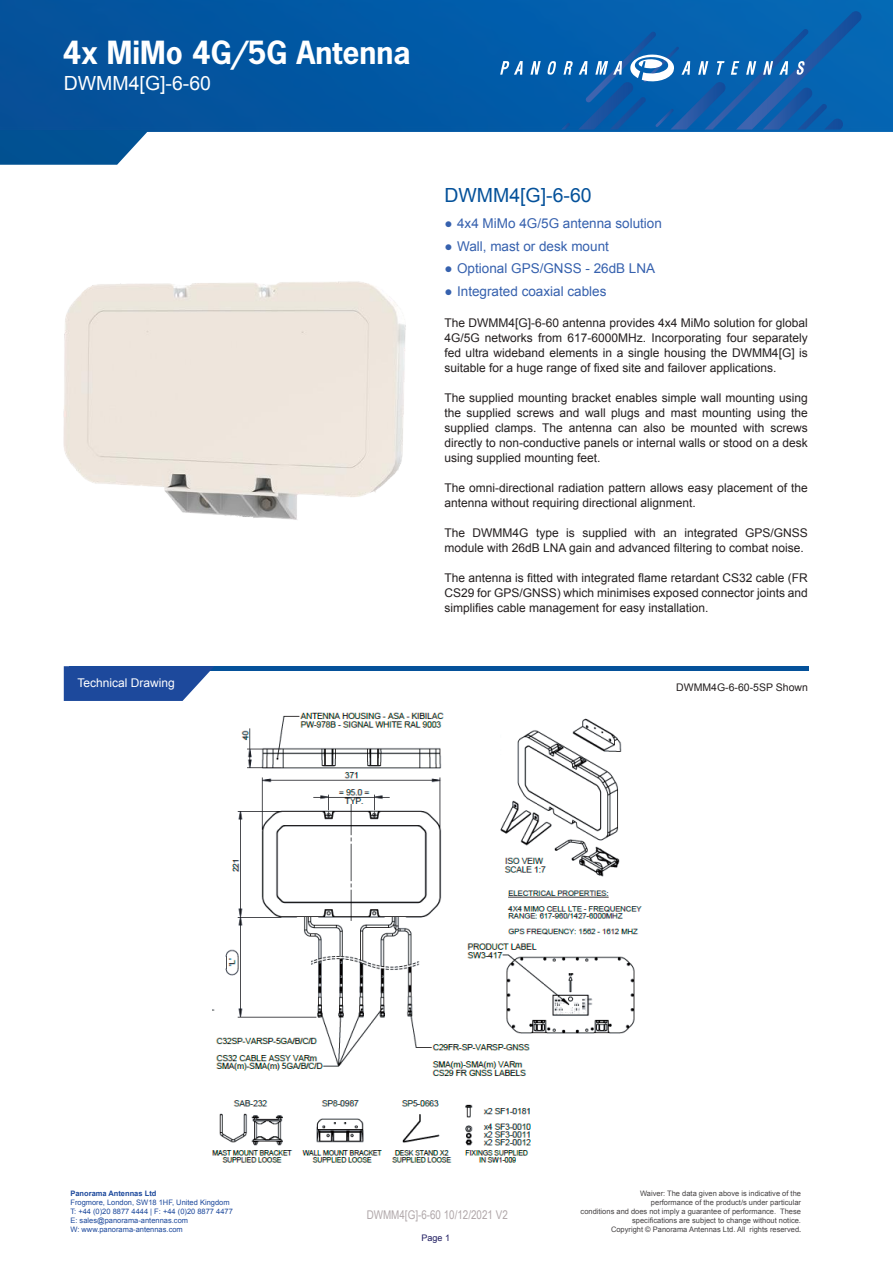
<style>
.page{position:relative;width:893px;height:1263px;background:#fff}
.page>*{position:absolute;margin:0;border:0;box-sizing:border-box;transform-origin:0 0}
.t1{font:700 30px "News Gothic Std";color:#fff}
.t2{font:19.5px "Arial";color:#fff}
.t3{font:19.5px "Arial";color:#04519a}
.t4{font:13.5px "Arial";color:#3661ae}
.t5{font:12px/15px "Arial";color:#241f1f;text-align:justify}
.t6{font:12px "Arial Narrow";color:#b0a7a9}
.t7{font:12px "Arial";color:#fff}
.t8{font:10.5px "Arial";color:#241f1f}
.t9{font:9px "Arial";color:#201d61}
.t10{font:7.5px/9px "Arial";color:#454243;text-align:right}
.t11{font:7.5px/9px "Arial";color:#1d499c}
.t12{font:700 7.5px "Arial";color:#1d499c}
.s1{font-family:"Myriad Pro";font-size:9px}
</style>
<div class="page">
<img style="left:0;top:0;width:893px;height:131px">
<svg style="left:547px;top:11px;width:315px;height:119px;background:#1165b0"></svg>
<svg style="left:530px;top:61px;width:11px;height:14px"></svg>
<svg style="left:500px;top:60px;width:23px;height:15px"></svg>
<img style="left:0;top:130px;width:149px;height:35px">
<div style="left:69px;top:666px;width:739px;height:5px;background:#04519a"></div>
<svg style="left:64px;top:666px;width:150px;height:35px;background:#335ba6"></svg>
<img style="left:63px;top:281px;width:343px;height:239px">
<img style="left:212px;top:712px;width:430px;height:451px">
<h1 class="t1" style="left:63px;top:33px;width:350px">4x MiMo 4G/5G Antenna</h1>
<h2 class="t2" style="left:64px;top:71px;width:149px">DWMM4[G]-6-60</h2>
<p class="t7" style="left:78px;top:675px;width:99px">Technical Drawing</p>
<h2 class="t3" style="left:444px;top:183px;width:149px">DWMM4[G]-6-60</h2>
<p class="t4" style="left:444px;top:215px;width:219px">● 4x4 MiMo 4G/5G antenna solution</p>
<p class="t4" style="left:444px;top:237px;width:166px">● Wall, mast or desk mount</p>
<p class="t4" style="left:444px;top:260px;width:212px">● Optional GPS/GNSS - 26dB LNA</p>
<p class="t4" style="left:444px;top:282px;width:164px">● Integrated coaxial cables</p>
<p class="t5" style="left:444px;top:316px;width:365px">The DWMM4[G]-6-60 antenna provides 4x4 MiMo solution for global 4G/5G networks from 617-6000MHz. Incorporating four separately fed ultra wideband elements in a single housing the DWMM4[G] is suitable for a huge range of fixed site and failover applications.</p>
<p class="t5" style="left:444px;top:391px;width:365px">The supplied mounting bracket enables simple wall mounting using the supplied screws and wall plugs and mast mounting using the supplied clamps. The antenna can also be mounted with screws directly to non-conductive panels or internal walls or stood on a desk using supplied mounting feet.</p>
<p class="t5" style="left:444px;top:481px;width:365px">The omni-directional radiation pattern allows easy placement of the antenna without requiring directional alignment.</p>
<p class="t5" style="left:444px;top:526px;width:365px">The DWMM4G type is supplied with an integrated GPS/GNSS module with 26dB LNA gain and advanced filtering to combat noise.</p>
<p class="t5" style="left:444px;top:571px;width:365px">The antenna is fitted with integrated flame retardant CS32 cable (FR CS29 for GPS/GNSS) which minimises exposed connector joints and simplifies cable management for easy installation.</p>
<p class="t8" style="left:676px;top:681px;width:133px">DWMM4G-6-60-5SP Shown</p>
<p class="t12" style="left:70px;top:1188px;width:87px">Panorama Antennas Ltd</p>
<p class="t11" style="left:70px;top:1198px;width:164px">Frogmore, London, SW18 1HF, United Kingdom T: +44 (0)20 8877 4444 | F: +44 (0)20 8877 4477<br>E: sales@panorama-antennas.com<br>W: www.panorama-antennas.com</p>
<p class="t6" style="left:367px;top:1206px;width:143px">DWMM4[G]-6-60 10/12/2021 V2</p>
<p class="t9" style="left:421px;top:1231px;width:30px">Page 1</p>
<p class="t10" style="left:581px;top:1189px;width:222px">Waiver: The data given above is indicative of the<br>performance of the product/s under particular<br>conditions and does not imply a guarantee of performance. These specifications are subject to change without notice.<br>Copyright © Panorama Antennas Ltd. All rights reserved<span class="s1">.</span></p>
</div>
